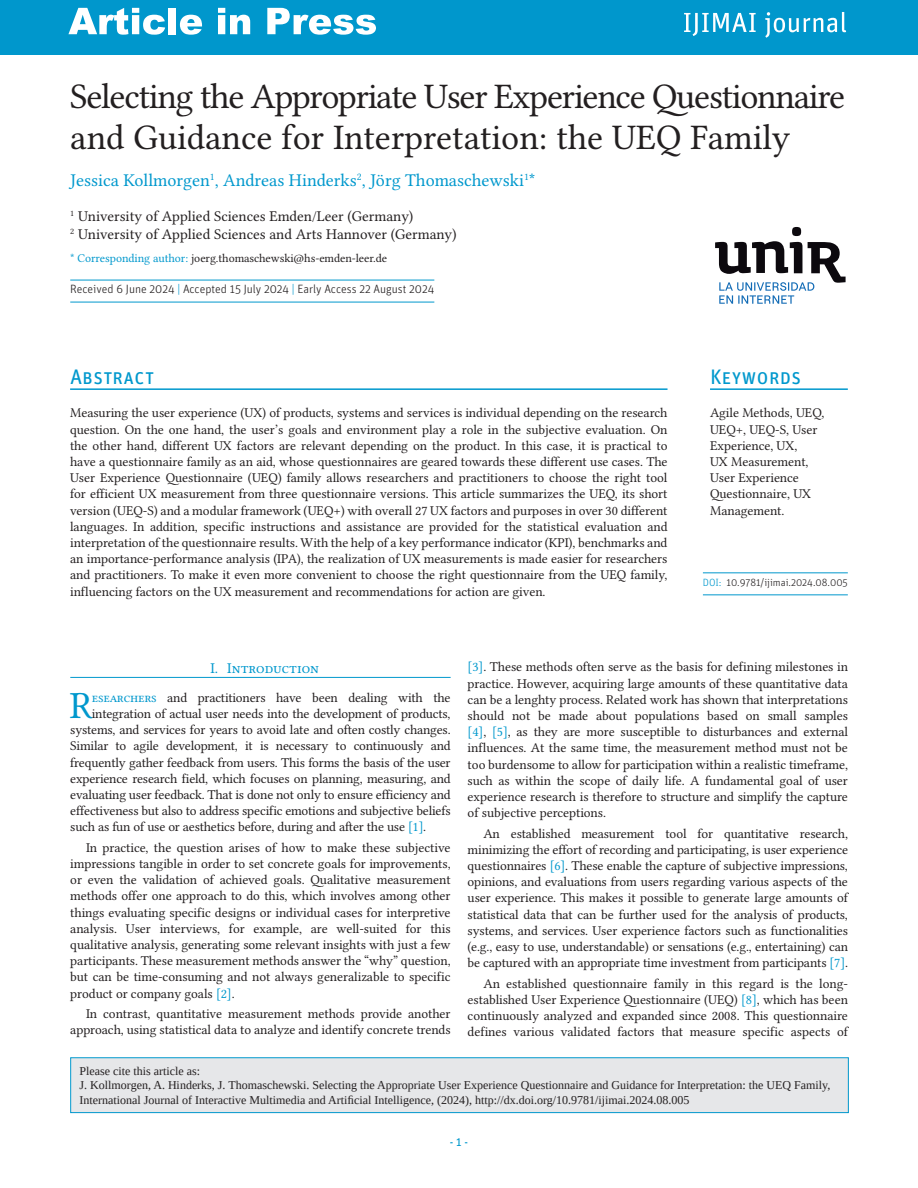
<style>
.page{position:relative;width:918px;height:1188px;background:#fff}
.page>*{position:absolute;margin:0;border:0;box-sizing:border-box;transform-origin:0 0}
.Texto_-_PrimerParrafo{font:38.55px "Libertinus Serif";color:#0098cd}
.Titulo{font:36px/41.4px "Libertinus Serif";color:#231f20}
.Apdo_portada{font:21px "Unit OT";letter-spacing:-.005em;color:#0098cd}
.Autor{font:18px "Libertinus Serif";color:#0098cd}
.Departamento{font:15px "Libertinus Serif";color:#231f20}
.t1{font:15px "Libertinus Serif";color:#0098cd}
.Texto{font:13.5px/16.2px "Libertinus Serif";color:#231f20;text-align:justify}
.Abstract{font:13.5px/16.2px "Libertinus Serif";letter-spacing:.03em;color:#231f20;text-align:justify}
.Texto_-_PrimerParrafo-2{font:13.5px "Libertinus Serif";letter-spacing:-.015em;color:#231f20}
.Texto-2{font:13.5px/16.2px "Libertinus Serif";letter-spacing:.025em;color:#231f20;text-align:right}
.Keywords{font:13.5px/16.2px "Libertinus Serif";color:#231f20}
.cita-IP{font:12px/14.4px "Liberation Serif";color:#231f20}
.HistoricoArt{font:300 12px "Unit OT";color:#231f20}
.Corresponding_author{font:12px "Libertinus Serif";letter-spacing:.025em;color:#231f20}
.t2{font:12px "Unit OT";color:#0098cd}
.DOI{font:300 10.5px "Unit OT";color:#231f20}
.s1{color:#0098cd}
</style>
<div class="page">
<div style="left:0;top:0;width:918px;height:55px;background:#0097cc"></div>
<svg style="left:68px;top:8px;width:97px;height:27px"></svg>
<div style="left:169px;top:8px;width:7px;height:26px;background:#fff"></div>
<svg style="left:180px;top:15px;width:22px;height:20px"></svg>
<svg style="left:218px;top:8px;width:32px;height:26px"></svg>
<svg style="left:267px;top:8px;width:109px;height:27px"></svg>
<svg style="left:684px;top:13px;width:72px;height:23px"></svg>
<svg style="left:765px;top:12px;width:81px;height:26px"></svg>
<div style="left:71px;top:1058px;width:777px;height:55px;background:#e6e7e9"></div>
<div style="left:70px;top:1057px;width:779px;height:56px;border:1px solid #0098cd"></div>
<svg style="left:715px;top:227px;width:131px;height:77px"></svg>
<hr style="left:710px;top:388px;width:138px;height:2px;background:#0098cd">
<hr style="left:70px;top:388px;width:598px;height:2px;background:#0098cd">
<hr style="left:703px;top:572px;width:145px;height:1px;background:#0098cd">
<hr style="left:703px;top:594px;width:145px;height:1px;background:#0098cd">
<hr style="left:70px;top:280px;width:364px;height:1px;background:#0098cd">
<hr style="left:70px;top:302px;width:364px;height:1px;background:#0098cd">
<hr style="left:70px;top:677px;width:381px;height:1px;background:#0098cd">
<p class="Titulo" style="left:70px;top:75px;width:777px">Selecting the Appropriate User Experience Questionnaire and Guidance for Interpretation: the UEQ Family</p>
<p class="Autor" style="left:70px;top:169px;width:467px">Jessica Kollmorgen<sup>1</sup>, Andreas Hinderks<sup>2</sup>, Jörg Thomaschewski<sup>1</sup>*</p>
<p class="Departamento" style="left:70px;top:207px;width:345px"><sup>1</sup> University of Applied Sciences Emden/Leer (Germany)</p>
<p class="Departamento" style="left:70px;top:225px;width:388px"><sup>2</sup> University of Applied Sciences and Arts Hannover (Germany)</p>
<p class="Corresponding_author" style="left:70px;top:251px;width:319px"><span class="s1">* Corresponding author:</span> joerg.thomaschewski@hs-emden-leer.de</p>
<p class="HistoricoArt" style="left:70px;top:282px;width:366px">Received 6 June 2024 <span class="s1">|</span> Accepted 15 July 2024 <span class="s1">|</span> Early Access 22 August 2024</p>
<p class="Apdo_portada" style="left:70px;top:364px;width:86px">Abstract</p>
<p class="Abstract" style="left:70px;top:405px;width:599px">Measuring the user experience (UX) of products, systems and services is individual depending on the research question. On the one hand, the user’s goals and environment play a role in the subjective evaluation. On the other hand, different UX factors are relevant depending on the product. In this case, it is practical to have a questionnaire family as an aid, whose questionnaires are geared towards these different use cases. The User Experience Questionnaire (UEQ) family allows researchers and practitioners to choose the right tool for efficient UX measurement from three questionnaire versions. This article summarizes the UEQ, its short version (UEQ-S) and a modular framework (UEQ+) with overall 27 UX factors and purposes in over 30 different languages. In addition, specific instructions and assistance are provided for the statistical evaluation and interpretation of the questionnaire results. With the help of a key performance indicator (KPI), benchmarks and an importance-performance analysis (IPA), the realization of UX measurements is made easier for researchers and practitioners. To make it even more convenient to choose the right questionnaire from the UEQ family, influencing factors on the UX measurement and recommendations for action are given.</p>
<p class="Apdo_portada" style="left:710px;top:364px;width:93px">Keywords</p>
<p class="Keywords" style="left:710px;top:405px;width:116px">Agile Methods, UEQ,<br>UEQ+, UEQ-S, User<br>Experience, UX,<br>UX Measurement,<br>User Experience<br>Questionnaire, UX<br>Management.</p>
<p class="DOI" style="left:703px;top:576px;width:146px"><span class="s1">DOI:</span> 10.9781/ijimai.2024.08.005</p>
<p class="t1" style="left:211px;top:659px;width:110px">I. Introduction</p>
<p class="Texto_-_PrimerParrafo" style="left:70px;top:682px;width:24px">R</p>
<p class="Texto_-_PrimerParrafo-2" style="left:92px;top:689px;width:360px"><span class="s1">esearchers</span> and practitioners have been dealing with the</p>
<p class="Texto_-_PrimerParrafo-2" style="left:92px;top:705px;width:360px">integration of actual user needs into the development of products,</p>
<p class="Texto_-_PrimerParrafo-2" style="left:70px;top:722px;width:382px">systems, and services for years to avoid late and often costly changes.</p>
<p class="Texto_-_PrimerParrafo-2" style="left:70px;top:738px;width:382px">Similar to agile development, it is necessary to continuously and</p>
<p class="Texto_-_PrimerParrafo-2" style="left:70px;top:754px;width:382px">frequently gather feedback from users. This forms the basis of the user</p>
<p class="Texto_-_PrimerParrafo-2" style="left:70px;top:770px;width:382px">experience research field, which focuses on planning, measuring, and</p>
<p class="Texto_-_PrimerParrafo-2" style="left:70px;top:786px;width:382px">evaluating user feedback. That is done not only to ensure efficiency and</p>
<p class="Texto_-_PrimerParrafo-2" style="left:70px;top:803px;width:382px">effectiveness but also to address specific emotions and subjective beliefs</p>
<p class="Texto_-_PrimerParrafo-2" style="left:70px;top:819px;width:357px">such as fun of use or aesthetics before, during and after the use <span class="s1">[1]</span>.</p>
<p class="Texto" style="left:70px;top:839px;width:382px;text-indent:16px">In practice, the question arises of how to make these subjective impressions tangible in order to set concrete goals for improvements, or even the validation of achieved goals. Qualitative measurement methods offer one approach to do this, which involves among other things evaluating specific designs or individual cases for interpretive analysis. User interviews, for example, are well-suited for this qualitative analysis, generating some relevant insights with just a few participants. These measurement methods answer the “why” question, but can be time-consuming and not always generalizable to specific product or company goals <span class="s1">[2]</span>.</p>
<p class="Texto-2" style="left:70px;top:1005px;width:382px">In contrast, quantitative measurement methods provide another approach, using statistical data to analyze and identify concrete trends</p>
<p class="Texto" style="left:468px;top:659px;width:382px"><span class="s1">[3]</span>. These methods often serve as the basis for defining milestones in practice. However, acquiring large amounts of these quantitative data can be a lenghty process. Related work has shown that interpretations should not be made about populations based on small samples <span class="s1">[4]</span>, <span class="s1">[5]</span>, as they are more susceptible to disturbances and external influences. At the same time, the measurement method must not be too burdensome to allow for participation within a realistic timeframe, such as within the scope of daily life. A fundamental goal of user experience research is therefore to structure and simplify the capture of subjective perceptions.</p>
<p class="Texto" style="left:468px;top:825px;width:383px;text-indent:16px">An established measurement tool for quantitative research, minimizing the effort of recording and participating, is user experience questionnaires <span class="s1">[6]</span>. These enable the capture of subjective impressions, opinions, and evaluations from users regarding various aspects of the user experience. This makes it possible to generate large amounts of statistical data that can be further used for the analysis of products, systems, and services. User experience factors such as functionalities (e.g., easy to use, understandable) or sensations (e.g., entertaining) can be captured with an appropriate time investment from participants <span class="s1">[7]</span>.</p>
<p class="Texto" style="left:468px;top:975px;width:383px;text-indent:16px">An established questionnaire family in this regard is the long&shy;established User Experience Questionnaire (UEQ) <span class="s1">[8]</span>, which has been continuously analyzed and expanded since 2008. This questionnaire defines various validated factors that measure specific aspects of</p>
<p class="cita-IP" style="left:80px;top:1064px;width:752px">Please cite this article as:<br>J. Kollmorgen, A. Hinderks, J. Thomaschewski. Selecting the Appropriate User Experience Questionnaire and Guidance for Interpretation: the UEQ Family,<br>International Journal of Interactive Multimedia and Artificial Intelligence, (2024), http://dx.doi.org/10.9781/ijimai.2024.08.005</p>
<p class="t2" style="left:450px;top:1135px;width:20px">- 1 -</p>
</div>
